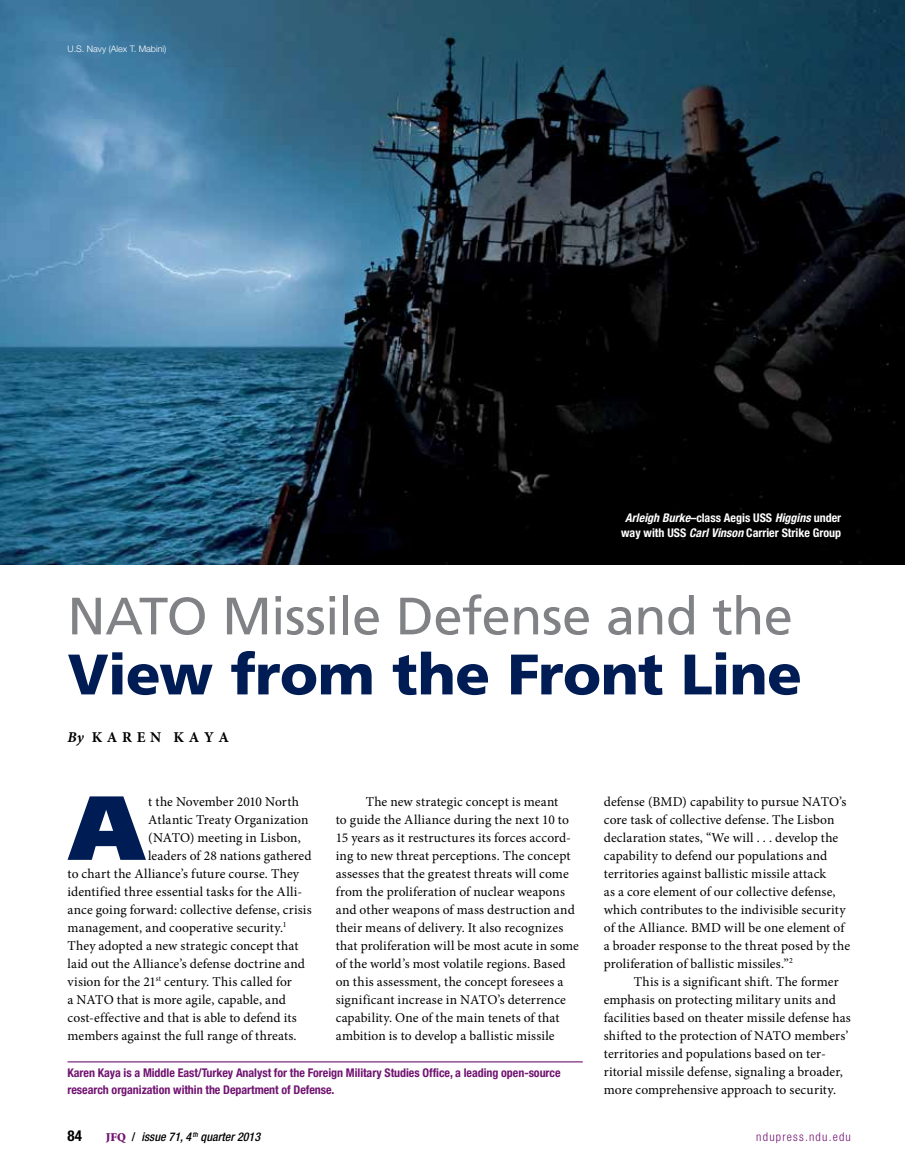
<style>
.page{position:relative;width:905px;height:1175px;background:#fff}
.page>*{position:absolute;margin:0;border:0;box-sizing:border-box;transform-origin:0 0}
.t1{font:900 90.9px "Frutiger LT Std";color:#001c54}
.t2{font:900 57px "Frutiger LT Std";letter-spacing:-.01em;color:#001c54}
.t3{font:52.5px "Frutiger LT Std";letter-spacing:-.015em;color:#808285}
.t4{font:700 15px "Minion Pro";letter-spacing:.31em;color:#000}
.t5{font:700 condensed 15px "Helvetica Neue LT Std";color:#000}
.t6{font:13.5px/18px "Minion Pro";letter-spacing:.01em;color:#000}
.t7{font:700 condensed 12px/16.5px "Helvetica Neue LT Std";letter-spacing:-.005em;color:#711471}
.t8{font:700 condensed 12px/15px "Helvetica Neue LT Std";color:#fff;text-align:center}
.t9{font:italic 500 condensed 12px "Helvetica Neue LT Std";color:#000}
.t10{font:300 condensed 12px "Helvetica Neue LT Std";letter-spacing:.1em;color:#711471}
.t11{font:300 9px "Helvetica Neue LT Std";color:#fff}
.s1{font-style:italic}
.s2{font-family:"Minion Std";font-weight:900;font-style:normal;font-stretch:normal;color:#711471}
.s3{font-style:normal}
</style>
<div class="page">
<hr style="left:68px;top:1061px;width:514px;height:1px;background:#711471">
<img style="left:0;top:0;width:904px;height:565px">
<p class="t11" style="left:68px;top:44px;width:100px">U.S. Navy (Alex T. Mabini)</p>
<p class="t8" style="left:621px;top:510px;width:222px"><span class="s1">Arleigh Burke</span>–class Aegis USS <span class="s1">Higgins</span> under way with USS <span class="s1">Carl Vinson</span> Carrier Strike Group</p>
<h3 class="t3" style="left:68px;top:585px;width:726px">NATO Missile Defense and the</h3>
<h2 class="t2" style="left:68px;top:640px;width:736px">View from the Front Line</h2>
<p class="t4" style="left:68px;top:727px;width:162px"><span class="s1">By</span> KAREN KAYA</p>
<p class="t6" style="left:336px;top:792px;width:245px;text-indent:30px">The new strategic concept is meant<br>to guide the Alliance during the next 10 to 15 years as it restructures its forces accord&shy;ing to new threat perceptions. The concept assesses that the greatest threats will come from the proliferation of nuclear weapons and other weapons of mass destruction and their means of delivery. It also recognizes that proliferation will be most acute in some of the world’s most volatile regions. Based on this assessment, the concept foresees a significant increase in NATO’s deterrence capability. One of the main tenets of that ambition is to develop a ballistic missile</p>
<p class="t6" style="left:604px;top:792px;width:248px">defense (BMD) capability to pursue NATO’s core task of collective defense. The Lisbon declaration states, “We will . . . develop the capability to defend our populations and territories against ballistic missile attack<br>as a core element of our collective defense, which contributes to the indivisible security of the Alliance. BMD will be one element of a broader response to the threat posed by the proliferation of ballistic missiles.”<sup>2</sup></p>
<h1 class="t1" style="left:69px;top:772px;width:77px">A</h1>
<p class="t6" style="left:148px;top:792px;width:152px">t the November 2010 North</p>
<p class="t6" style="left:148px;top:810px;width:162px">Atlantic Treaty Organization</p>
<p class="t6" style="left:148px;top:828px;width:154px">(NATO) meeting in Lisbon,</p>
<p class="t6" style="left:148px;top:846px;width:165px">leaders of 28 nations gathered</p>
<p class="t6" style="left:68px;top:864px;width:233px">to chart the Alliance’s future course. They</p>
<p class="t6" style="left:68px;top:882px;width:236px">identified three essential tasks for the Alli-</p>
<p class="t6" style="left:68px;top:900px;width:246px">ance going forward: collective defense, crisis</p>
<p class="t6" style="left:68px;top:918px;width:220px">management, and cooperative security.<sup>1</sup></p>
<p class="t6" style="left:67px;top:936px;width:232px">They adopted a new strategic concept that</p>
<p class="t6" style="left:67px;top:954px;width:239px">laid out the Alliance’s defense doctrine and</p>
<p class="t6" style="left:67px;top:972px;width:226px">vision for the 21<sup>st</sup> century. This called for</p>
<p class="t6" style="left:68px;top:990px;width:220px">a NATO that is more agile, capable, and</p>
<p class="t6" style="left:68px;top:1008px;width:231px">cost-effective and that is able to defend its</p>
<p class="t6" style="left:68px;top:1026px;width:230px">members against the full range of threats.</p>
<p class="t6" style="left:604px;top:972px;width:248px;text-indent:30px">This is a significant shift. The former emphasis on protecting military units and facilities based on theater missile defense has shifted to the protection of NATO members’ territories and populations based on ter&shy;ritorial missile defense, signaling a broader, more comprehensive approach to security.</p>
<p class="t7" style="left:68px;top:1064px;width:494px">Karen Kaya is a Middle East/Turkey Analyst for the Foreign Military Studies Office, a leading open-source research organization within the Department of Defense.</p>
<p class="t5" style="left:68px;top:1126px;width:16px">84</p>
<p class="t9" style="left:106px;top:1129px;width:156px"><span class="s2">JFQ</span> <span class="s3">/</span> issue 71, 4 <sup>th</sup> quarter 2013</p>
<p class="t10" style="left:756px;top:1129px;width:96px">ndupress.ndu.edu</p>
</div>
